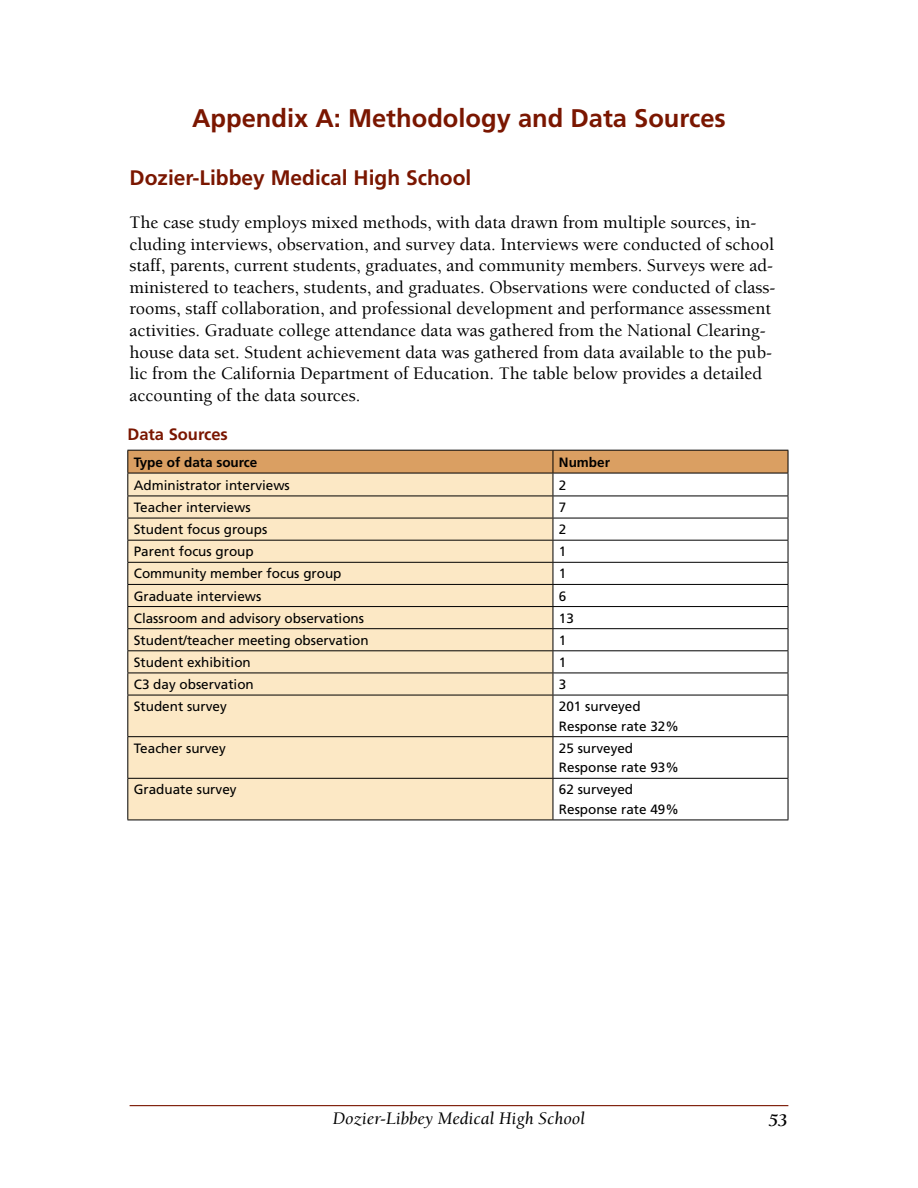
<style>
.page{position:relative;width:918px;height:1188px;background:#fff}
.page>*{position:absolute;margin:0;border:0;box-sizing:border-box;transform-origin:0 0}
.t1{font:700 25.5px "Frutiger LT Std";color:#7a1600}
.t2{font:700 21px "Frutiger LT Std";color:#7a1600}
.t3{font:500 18px/21.6px "Berkeley LT";color:#000}
.t4{font:italic 18px "Berkeley LT";color:#000}
.t5{font:italic 700 18px "Berkeley LT";color:#000}
.t6{font:700 16.5px "Frutiger LT Std";color:#7a1600}
.t7{font:13.5px/19.5px "Frutiger LT Std";color:#000}
.t8{font:700 13.5px "Frutiger LT Std";color:#000}
</style>
<div class="page">
<hr style="left:130px;top:1105px;width:658px;height:1px;background:#7a1600">
<div style="left:128px;top:696px;width:425px;height:124px;background:#fce8c5"></div>
<svg style="left:127px;top:450px;width:662px;height:245px"></svg>
<hr style="left:127px;top:695px;width:426px;height:1px;background:#000">
<hr style="left:127px;top:695px;width:1px;height:41px;background:#000">
<hr style="left:553px;top:695px;width:235px;height:1px;background:#000">
<hr style="left:553px;top:695px;width:1px;height:41px;background:#000">
<hr style="left:788px;top:695px;width:1px;height:41px;background:#000">
<hr style="left:127px;top:736px;width:426px;height:1px;background:#000">
<hr style="left:127px;top:737px;width:1px;height:41px;background:#000">
<hr style="left:553px;top:736px;width:235px;height:1px;background:#000">
<hr style="left:553px;top:737px;width:1px;height:41px;background:#000">
<hr style="left:788px;top:737px;width:1px;height:41px;background:#000">
<hr style="left:127px;top:778px;width:426px;height:1px;background:#000">
<hr style="left:127px;top:779px;width:1px;height:41px;background:#000">
<hr style="left:553px;top:778px;width:235px;height:1px;background:#000">
<hr style="left:553px;top:779px;width:1px;height:41px;background:#000">
<hr style="left:788px;top:779px;width:1px;height:41px;background:#000">
<hr style="left:127px;top:820px;width:426px;height:1px;background:#000">
<hr style="left:553px;top:820px;width:235px;height:1px;background:#000">
<h1 class="t1" style="left:192px;top:103px;width:535px">Appendix A: Methodology and Data Sources</h1>
<p class="t2" style="left:130px;top:165px;width:343px">Dozier-Libbey Medical High School</p>
<p class="t3" style="left:130px;top:212px;width:648px">The case study employs mixed methods, with data drawn from multiple sources, in&shy;cluding interviews, observation, and survey data. Interviews were conducted of school staff, parents, current students, graduates, and community members. Surveys were ad&shy;ministered to teachers, students, and graduates. Observations were conducted of class&shy;rooms, staff collaboration, and professional development and performance assessment activities. Graduate college attendance data was gathered from the National Clearing&shy;house data set. Student achievement data was gathered from data available to the pub&shy;lic from the California Department of Education. The table below provides a detailed accounting of the data sources.</p>
<p class="t6" style="left:127px;top:425px;width:102px">Data Sources</p>
<p class="t8" style="left:134px;top:454px;width:125px">Type of data source</p>
<p class="t8" style="left:559px;top:454px;width:53px">Number</p>
<p class="t7" style="left:134px;top:476px;width:158px">Administrator interviews</p>
<p class="t7" style="left:559px;top:476px;width:9px">2</p>
<p class="t7" style="left:134px;top:498px;width:118px">Teacher interviews</p>
<p class="t7" style="left:559px;top:498px;width:9px">7</p>
<p class="t7" style="left:134px;top:520px;width:135px">Student focus groups</p>
<p class="t7" style="left:559px;top:520px;width:9px">2</p>
<p class="t7" style="left:134px;top:542px;width:122px">Parent focus group</p>
<p class="t7" style="left:559px;top:542px;width:9px">1</p>
<p class="t7" style="left:134px;top:564px;width:209px">Community member focus group</p>
<p class="t7" style="left:559px;top:564px;width:9px">1</p>
<p class="t7" style="left:134px;top:586px;width:129px">Graduate interviews</p>
<p class="t7" style="left:559px;top:586px;width:9px">6</p>
<p class="t7" style="left:134px;top:608px;width:232px">Classroom and advisory observations</p>
<p class="t7" style="left:559px;top:608px;width:17px">13</p>
<p class="t7" style="left:134px;top:630px;width:236px">Student/teacher meeting observation</p>
<p class="t7" style="left:559px;top:630px;width:9px">1</p>
<p class="t7" style="left:134px;top:653px;width:119px">Student exhibition</p>
<p class="t7" style="left:559px;top:653px;width:9px">1</p>
<p class="t7" style="left:134px;top:675px;width:122px">C3 day observation</p>
<p class="t7" style="left:559px;top:675px;width:9px">3</p>
<p class="t7" style="left:134px;top:697px;width:95px">Student survey</p>
<p class="t7" style="left:559px;top:697px;width:122px">201 surveyed<br>Response rate 32%</p>
<p class="t7" style="left:134px;top:738px;width:94px">Teacher survey</p>
<p class="t7" style="left:559px;top:738px;width:122px">25 surveyed<br>Response rate 93%</p>
<p class="t7" style="left:134px;top:780px;width:104px">Graduate survey</p>
<p class="t7" style="left:559px;top:780px;width:122px">62 surveyed<br>Response rate 49%</p>
<p class="t4" style="left:333px;top:1109px;width:254px">Dozier-Libbey Medical High School</p>
<p class="t5" style="left:769px;top:1111px;width:20px">53</p>
</div>
